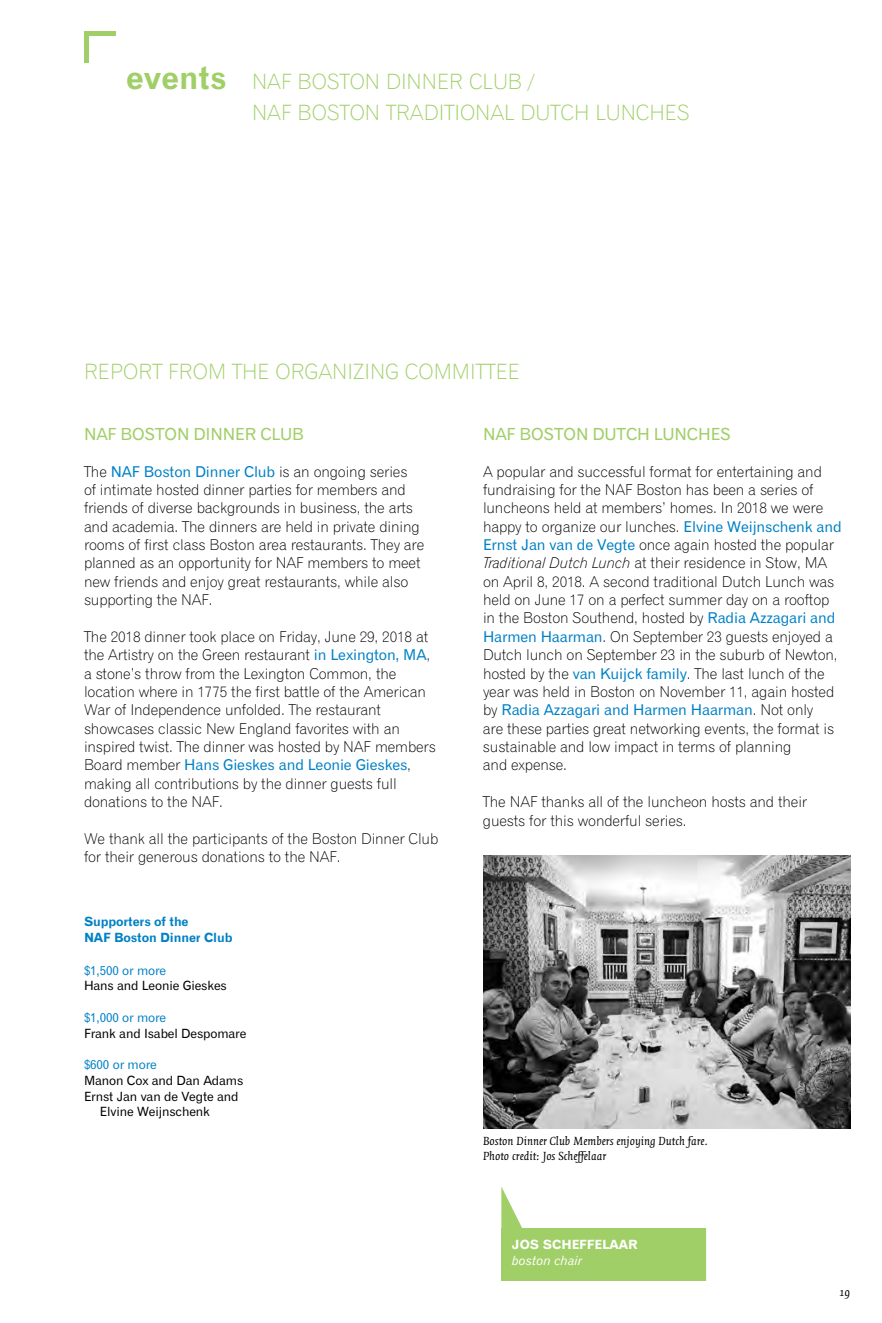
<style>
.page{position:relative;width:882px;height:1323px;background:#fff}
.page>*{position:absolute;margin:0;border:0;box-sizing:border-box;transform-origin:0 0}
.t1{font:21px/31.5px "Gothic 720 BT Light B";color:#a0cf67}
.t2{font:16.62px "Gothic 720 BT Roman B";letter-spacing:-.01em;color:#a0cf67}
.t3{font:14.88px/18.4px "Gothic 720 BT Light B";letter-spacing:-.01em;color:#000}
.t4{font:14.88px "Gothic 720 BT Roman B";letter-spacing:-.01em;color:#0081c6}
.t5{font:12.6px "Gothic 720 BT Roman B";letter-spacing:-.01em;color:#000}
.t6{font:italic 12.6px/14.9px "Quadraat";color:#000}
.t7{font:12.6px "Gothic 720 BT Roman B";letter-spacing:-.01em;color:#0081c6}
.t8{font:12.6px/15.8px "Gothic 720 BT Bold B";letter-spacing:-.01em;color:#0081c6}
.t9{font:12.6px "Gothic 720 BT Bold B";color:#fff}
.t10{font:12.6px "Gothic 720 BT Italic B";color:#fff}
.s1{font-family:"Gothic 720 BT Bold B";font-size:31.85px}
.s2{font-family:"Gothic 720 BT Roman B";color:#0081c6}
.s3{font-family:"Gothic 720 BT Light B";color:#000}
.s4{font-family:"Gothic 720 BT Light Italic B"}
</style>
<div class="page">
<div style="left:84px;top:32px;width:32px;height:31px;background:#a0cf67"></div>
<div style="left:89px;top:37px;width:27px;height:26px;background:#fff"></div>
<svg style="left:501px;top:1187px;width:21px;height:41px"></svg>
<div style="left:501px;top:1228px;width:205px;height:53px;background:#a0cf67"></div>
<img style="left:483px;top:855px;width:367px;height:273px">
<h1 class="t1" style="left:252px;top:65px;width:439px;text-indent:-126px"><span class="s1">events</span> NAF BOSTON DINNER CLUB /<br>NAF BOSTON TRADITIONAL DUTCH LUNCHES</h1>
<h1 class="t1" style="left:84px;top:356px;width:438px">REPORT FROM THE ORGANIZING COMMITTEE</h1>
<p class="t2" style="left:84px;top:424px;width:222px">NAF BOSTON DINNER CLUB</p>
<p class="t3" style="left:84px;top:462px;width:342px">The <span class="s2">NAF Boston Dinner Club</span> is an ongoing series<br>of intimate hosted dinner parties for members and friends of diverse backgrounds in business, the arts and academia. The dinners are held in private dining rooms of first class Boston area restaurants. They are planned as an opportunity for NAF members to meet new friends and enjoy great restaurants, while also supporting the NAF.</p>
<p class="t3" style="left:84px;top:627px;width:353px">The 2018 dinner took place on Friday, June 29, 2018 at the Artistry on the Green restaurant <span class="s2">in Lexington, MA</span>, a stone’s throw from the Lexington Common, the location where in 1775 the first battle of the American War of Independence unfolded. The restaurant showcases classic New England favorites with an inspired twist. The dinner was hosted by NAF members</p>
<p class="t4" style="left:84px;top:756px;width:329px"><span class="s3">Board member</span> Hans Gieskes and Leonie Gieskes<span class="s3">,</span></p>
<p class="t3" style="left:84px;top:774px;width:314px">making all contributions by the dinner guests full donations to the NAF.</p>
<p class="t3" style="left:84px;top:829px;width:356px">We thank all the participants of the Boston Dinner Club for their generous donations to the NAF.</p>
<p class="t8" style="left:84px;top:914px;width:150px">Supporters of the<br>NAF Boston Dinner Club</p>
<p class="t7" style="left:84px;top:963px;width:84px">$1,500 or more</p>
<p class="t5" style="left:84px;top:978px;width:144px">Hans and Leonie Gieskes</p>
<p class="t7" style="left:84px;top:1010px;width:84px">$1,000 or more</p>
<p class="t5" style="left:84px;top:1026px;width:164px">Frank and Isabel Despomare</p>
<p class="t7" style="left:84px;top:1057px;width:74px">$600 or more</p>
<p class="t5" style="left:84px;top:1073px;width:161px">Manon Cox and Dan Adams</p>
<p class="t5" style="left:84px;top:1089px;width:156px">Ernst Jan van de Vegte and</p>
<p class="t5" style="left:100px;top:1104px;width:112px">Elvine Weijnschenk</p>
<p class="t2" style="left:483px;top:424px;width:250px">NAF BOSTON DUTCH LUNCHES</p>
<p class="t3" style="left:483px;top:462px;width:360px">A popular and successful format for entertaining and fundraising for the NAF Boston has been a series of luncheons held at members’ homes. In 2018 we were happy to organize our lunches. <span class="s2">Elvine Weijnschenk and Ernst Jan van de Vegte</span> once again hosted the popular <span class="s4">Traditional Dutch Lunch</span> at their residence in Stow, MA on April 8, 2018. A second traditional Dutch Lunch was held on June 17 on a perfect summer day on a rooftop in the Boston Southend, hosted by <span class="s2">Radia Azzagari and Harmen Haarman</span>. On September 23 guests enjoyed a Dutch lunch on September 23 in the suburb of Newton, hosted by the <span class="s2">van Kuijck family</span>. The last lunch of the year was held in Boston on November 11, again hosted</p>
<p class="t4" style="left:483px;top:701px;width:332px"><span class="s3">by</span> Radia Azzagari and Harmen Haarman<span class="s3">. Not only</span></p>
<p class="t3" style="left:483px;top:719px;width:353px">are these parties great networking events, the format is sustainable and low impact in terms of planning<br>and expense.</p>
<p class="t3" style="left:483px;top:793px;width:326px">The NAF thanks all of the luncheon hosts and their guests for this wonderful series.</p>
<p class="t6" style="left:483px;top:1134px;width:227px">Boston Dinner Club Members enjoying Dutch fare.<br>Photo credit: Jos Scheffelaar</p>
<p class="t9" style="left:512px;top:1237px;width:128px">JOS SCHEFFELAAR</p>
<p class="t10" style="left:512px;top:1253px;width:72px">boston chair</p>
<p class="t6" style="left:839px;top:1284px;width:13px">19</p>
</div>
